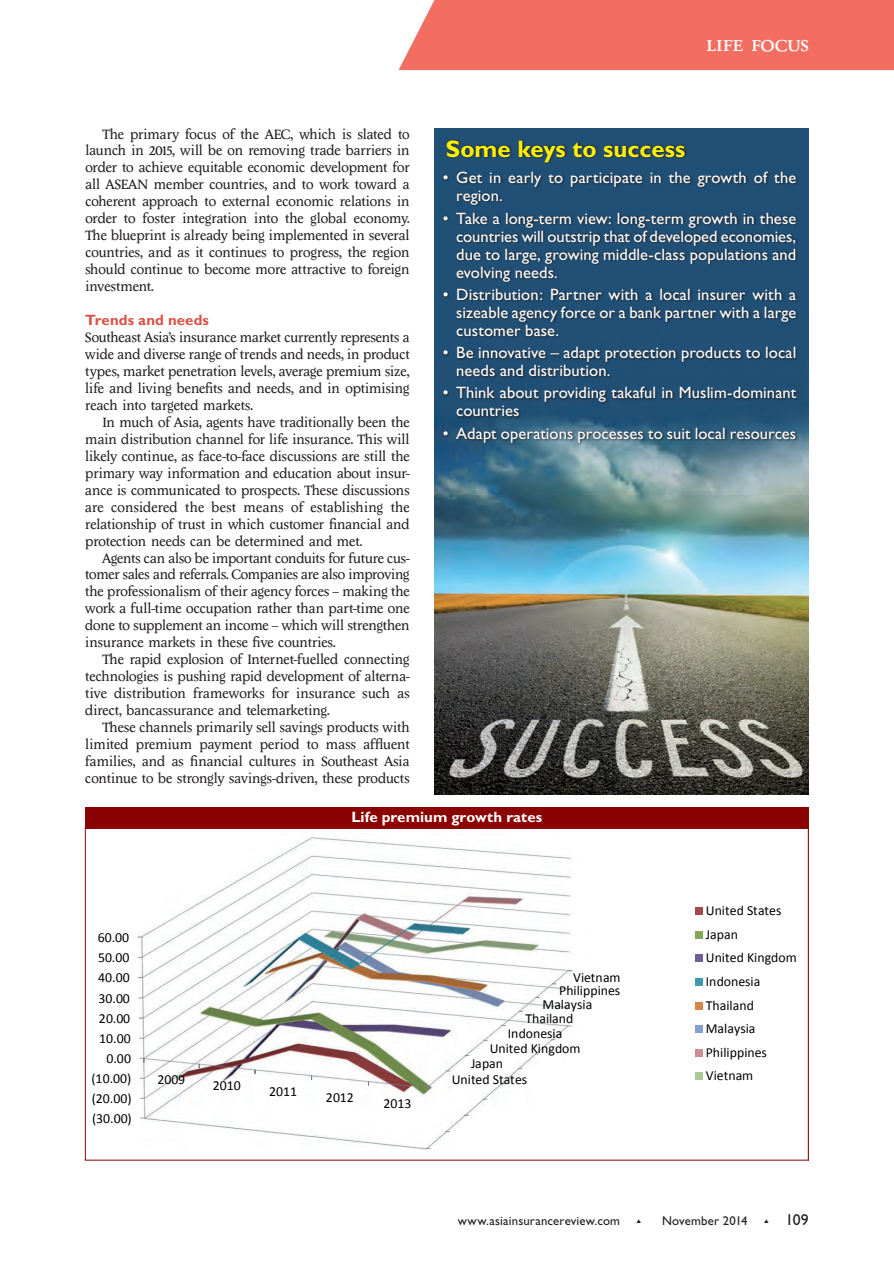
<style>
.page{position:relative;width:894px;height:1264px;background:#fff}
.page>*{position:absolute;margin:0;border:0;box-sizing:border-box;transform-origin:0 0}
.t1{font:700 24px "Gill Sans";color:#fff101}
.t2{font:22.5px "Economist 101 Small Cap";letter-spacing:-.005em;color:#fff}
.t3{font:16.5px/18px "Gill Sans";letter-spacing:.005em;color:#fff}
.t4{font:15.75px "Gill Sans";color:#231f20}
.t5{font:700 15px "Gill Sans";letter-spacing:.005em;color:#fff}
.t6{font:700 15px "Gill Sans";letter-spacing:.01em;color:#da5145}
.t7{font:13.95px/17px "Economist 101";letter-spacing:-.005em;color:#231f20;text-align:justify}
.t8{font:13.8px/23.5px "Calibri";color:#000}
.t9{font:12.75px "Gill Sans";letter-spacing:.015em;color:#231f20}
</style>
<div class="page">
<img style="left:434px;top:128px;width:374px;height:666px">
<svg style="left:442px;top:139px;width:357px;height:306px;background:#224b6c"></svg>
<svg style="left:87px;top:828px;width:719px;height:322px"></svg>
<div style="left:85px;top:807px;width:723px;height:21px;background:#8b0202"></div>
<div style="left:398px;top:0;width:496px;height:70px;background:#f26e61"></div>
<p class="t7" style="left:85px;top:126px;width:326px;text-indent:17px">The primary focus of the AEC, which is slated to launch in 2015, will be on removing trade barriers in order to achieve equitable economic development for all ASEAN member countries, and to work toward a coherent approach to external economic relations in order to foster integration into the global economy.<br>The blueprint is already being implemented in several countries, and as it continues to progress, the region should continue to become more attractive to foreign investment.</p>
<p class="t6" style="left:85px;top:311px;width:125px">Trends and needs</p>
<p class="t7" style="left:85px;top:329px;width:326px">Southeast Asia’s insurance market currently represents a</p>
<p class="t7" style="left:85px;top:346px;width:326px">wide and diverse range of trends and needs, in product</p>
<p class="t7" style="left:85px;top:363px;width:326px">types, market penetration levels, average premium size,</p>
<p class="t7" style="left:85px;top:380px;width:326px">life and living benefits and needs, and in optimising</p>
<p class="t7" style="left:85px;top:397px;width:169px">reach into targeted markets.</p>
<p class="t7" style="left:102px;top:414px;width:309px">In much of Asia, agents have traditionally been the</p>
<p class="t7" style="left:85px;top:431px;width:326px">main distribution channel for life insurance. This will</p>
<p class="t7" style="left:85px;top:448px;width:326px">likely continue, as face-to-face discussions are still the</p>
<p class="t7" style="left:85px;top:465px;width:326px">primary way information and education about insur-</p>
<p class="t7" style="left:85px;top:481px;width:326px">ance is communicated to prospects. These discussions</p>
<p class="t7" style="left:85px;top:498px;width:326px">are considered the best means of establishing the</p>
<p class="t7" style="left:85px;top:515px;width:326px">relationship of trust in which customer financial and</p>
<p class="t7" style="left:85px;top:532px;width:278px">protection needs can be determined and met.</p>
<p class="t7" style="left:102px;top:549px;width:309px">Agents can also be important conduits for future cus-</p>
<p class="t7" style="left:85px;top:566px;width:326px">tomer sales and referrals. Companies are also improving</p>
<p class="t7" style="left:85px;top:583px;width:326px">the professionalism of their agency forces – making the</p>
<p class="t7" style="left:85px;top:600px;width:326px">work a full-time occupation rather than part-time one</p>
<p class="t7" style="left:85px;top:617px;width:326px">done to supplement an income – which will strengthen</p>
<p class="t7" style="left:85px;top:634px;width:252px">insurance markets in these five countries.</p>
<p class="t7" style="left:102px;top:651px;width:309px">The rapid explosion of Internet-fuelled connecting</p>
<p class="t7" style="left:85px;top:668px;width:326px">technologies is pushing rapid development of alterna-</p>
<p class="t7" style="left:85px;top:685px;width:326px">tive distribution frameworks for insurance such as</p>
<p class="t7" style="left:85px;top:702px;width:246px">direct, bancassurance and telemarketing.</p>
<p class="t7" style="left:102px;top:719px;width:309px">These channels primarily sell savings products with</p>
<p class="t7" style="left:85px;top:736px;width:326px">limited premium payment period to mass affluent</p>
<p class="t7" style="left:85px;top:753px;width:326px">families, and as financial cultures in Southeast Asia</p>
<p class="t7" style="left:85px;top:770px;width:326px">continue to be strongly savings-driven, these products</p>
<p class="t2" style="left:705px;top:34px;width:104px">Life Focus</p>
<p class="t1" style="left:445px;top:134px;width:241px">Some keys to success</p>
<p class="t3" style="left:456px;top:169px;width:341px;text-indent:-13px">• Get in early to participate in the growth of the region.</p>
<p class="t3" style="left:456px;top:209px;width:341px;text-align:justify;text-indent:-13px">• Take a long-term view: long-term growth in these countries will outstrip that of developed economies, due to large, growing middle-class populations and evolving needs.</p>
<p class="t3" style="left:456px;top:285px;width:341px;text-align:justify;text-indent:-13px">• Distribution: Partner with a local insurer with a sizeable agency force or a bank partner with a large customer base.</p>
<p class="t3" style="left:456px;top:343px;width:341px;text-indent:-13px">• Be innovative – adapt protection products to local needs and distribution.</p>
<p class="t3" style="left:456px;top:384px;width:341px;text-indent:-13px">• Think about providing takaful in Muslim-dominant countries</p>
<p class="t3" style="left:442px;top:424px;width:355px">• Adapt operations processes to suit local resources</p>
<p class="t5" style="left:351px;top:807px;width:192px">Life premium growth rates</p>
<p class="t8" style="left:98px;top:925px;width:33px">60.00</p>
<p class="t8" style="left:98px;top:945px;width:33px">50.00</p>
<p class="t8" style="left:98px;top:966px;width:33px">40.00</p>
<p class="t8" style="left:573px;top:965px;width:49px">Vietnam</p>
<p class="t8" style="left:99px;top:986px;width:33px">30.00</p>
<p class="t8" style="left:559px;top:979px;width:62px">Philippines</p>
<p class="t8" style="left:542px;top:992px;width:51px">Malaysia</p>
<p class="t8" style="left:99px;top:1006px;width:33px">20.00</p>
<p class="t8" style="left:525px;top:1006px;width:50px">Thailand</p>
<p class="t8" style="left:99px;top:1026px;width:33px">10.00</p>
<p class="t8" style="left:106px;top:1046px;width:26px">0.00</p>
<p class="t8" style="left:507px;top:1021px;width:56px">Indonesia</p>
<p class="t8" style="left:489px;top:1036px;width:92px">United Kingdom</p>
<p class="t8" style="left:471px;top:1051px;width:34px">Japan</p>
<p class="t8" style="left:91px;top:1066px;width:41px">(10.00)</p>
<p class="t8" style="left:92px;top:1086px;width:41px">(20.00)</p>
<p class="t8" style="left:157px;top:1067px;width:29px">2009</p>
<p class="t8" style="left:213px;top:1073px;width:29px">2010</p>
<p class="t8" style="left:269px;top:1079px;width:29px">2011</p>
<p class="t8" style="left:326px;top:1085px;width:29px">2012</p>
<p class="t8" style="left:383px;top:1091px;width:29px">2013</p>
<p class="t8" style="left:451px;top:1067px;width:77px">United States</p>
<p class="t8" style="left:705px;top:899px;width:92px">United States<br>Japan<br>United Kingdom<br>Indonesia<br>Thailand<br>Malaysia<br>Philippines<br>Vietnam</p>
<p class="t8" style="left:92px;top:1106px;width:41px">(30.00)</p>
<p class="t9" style="left:458px;top:1212px;width:164px">www.asiainsurancereview.com</p>
<p class="t9" style="left:636px;top:1212px;width:112px">▲ November 2014</p>
<p class="t4" style="left:764px;top:1210px;width:46px">▲ 109</p>
</div>
